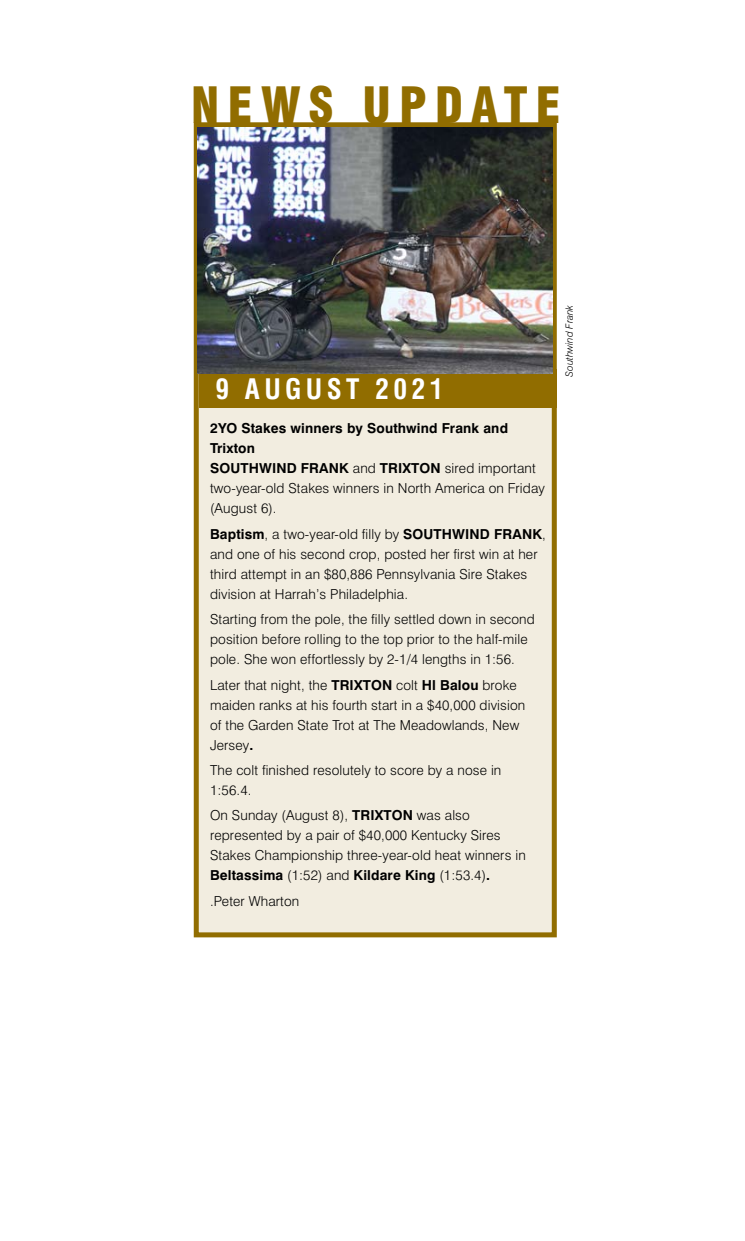
<style>
.page{position:relative;width:745px;height:1241px;background:#fff}
.page>*{position:absolute;margin:0;border:0;box-sizing:border-box;transform-origin:0 0}
.t1{font:900 condensed 48.75px "Swiss 721 BT";letter-spacing:.16em;color:#916d00}
.t2{font:700 condensed 27.5px "Swiss 721 BT";letter-spacing:.16em;color:#fff}
.t3{font:300 13.75px/20px "Swiss 721 BT";letter-spacing:.01em;color:#000}
.t4{font:italic 300 10px "Swiss 721 BT";letter-spacing:.005em;color:#000}
.s1{font-weight:700}
</style>
<div class="page">
<div style="left:194px;top:122px;width:362px;height:815px;background:#f2ede0;border:5px solid #916d00"></div>
<div style="left:199px;top:369px;width:357px;height:38px;background:#916d00"></div>
<img style="left:198px;top:128px;width:354px;height:245px">
<h1 class="t1" style="left:191px;top:76px;width:371px">NEWS UPDATE</h1>
<h2 class="t2" style="left:215px;top:372px;width:229px">9 AUGUST 2021</h2>
<p class="t3" style="left:210px;top:418px;width:336px"><span class="s1">2YO Stakes winners by Southwind Frank and<br>Trixton<br>SOUTHWIND FRANK</span> and <span class="s1">TRIXTON</span> sired important two-year-old Stakes winners in North America on Friday (August 6).</p>
<p class="t3" style="left:210px;top:523px;width:337px"><span class="s1">Baptism</span>, a two-year-old filly by <span class="s1">SOUTHWIND FRANK</span>, and one of his second crop, posted her first win at her third attempt in an $80,886 Pennsylvania Sire Stakes division at Harrah’s Philadelphia.</p>
<p class="t3" style="left:210px;top:609px;width:326px">Starting from the pole, the filly settled down in second position before rolling to the top prior to the half-mile pole. She won effortlessly by 2-1/4 lengths in 1:56.</p>
<p class="t3" style="left:210px;top:674px;width:316px">Later that night, the <span class="s1">TRIXTON</span> colt <span class="s1">Hl Balou</span> broke maiden ranks at his fourth start in a $40,000 division of the Garden State Trot at The Meadowlands, New Jersey<span class="s1">.</span></p>
<p class="t3" style="left:210px;top:759px;width:292px">The colt finished resolutely to score by a nose in<br>1:56.4.</p>
<p class="t3" style="left:210px;top:805px;width:317px">On Sunday (August 8), <span class="s1">TRIXTON</span> was also represented by a pair of $40,000 Kentucky Sires Stakes Championship three-year-old heat winners in <span class="s1">Beltassima</span> (1:52) and <span class="s1">Kildare King</span> (1:53.4)<span class="s1">.</span></p>
<p class="t3" style="left:210px;top:890px;width:91px">.Peter Wharton</p>
<p class="t4" style="left:562px;top:377px;width:74px;rotate:-90deg">Southwind Frank</p>
</div>
